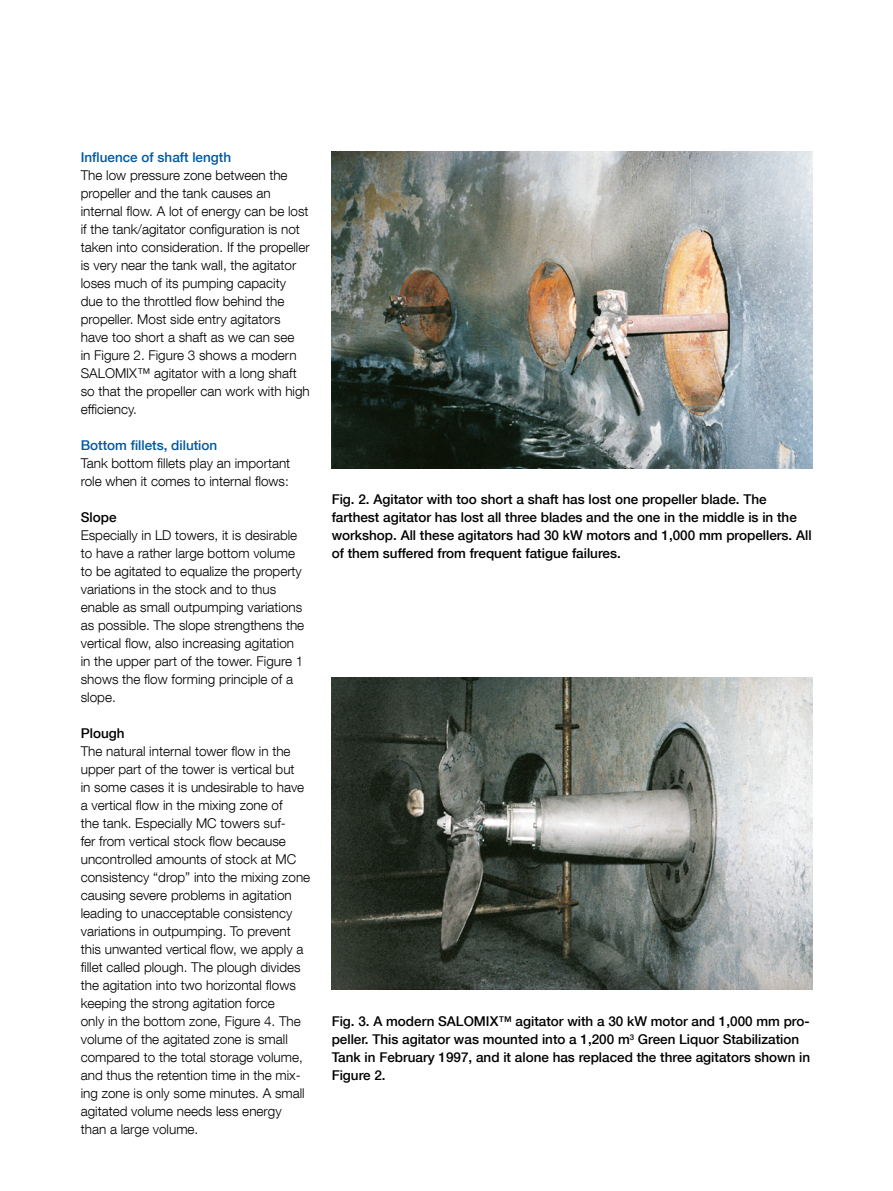
<style>
.page{position:relative;width:893px;height:1191px;background:#fff}
.page>*{position:absolute;margin:0;border:0;box-sizing:border-box;transform-origin:0 0}
.LEIPIS{font:300 13.5px/18px "Helvetica Neue LT Com";color:#000}
.Kuvateksti{font:500 13.5px/18px "Helvetica Neue LT Com";color:#000}
.Väliotsikko{font:500 13.5px "Helvetica Neue LT Com";color:#0058a2}
.LEIPIS-2{font:500 13.5px "Helvetica Neue LT Com";color:#000}
</style>
<div class="page">
<img style="left:332px;top:151px;width:480px;height:317px">
<img style="left:332px;top:677px;width:480px;height:312px">
<p class="Väliotsikko" style="left:81px;top:149px;width:152px">Influence of shaft length</p>
<p class="LEIPIS" style="left:81px;top:166px;width:231px">The low pressure zone between the propeller and the tank causes an internal flow. A lot of energy can be lost if the tank/agitator configuration is not taken into consideration. If the propeller is very near the tank wall, the agitator loses much of its pumping capacity due to the throttled flow behind the propeller. Most side entry agitators have too short a shaft as we can see<br>in Figure 2. Figure 3 shows a modern SALOMIX™ agitator with a long shaft so that the propeller can work with high efficiency.</p>
<p class="Väliotsikko" style="left:81px;top:437px;width:138px">Bottom fillets, dilution</p>
<p class="LEIPIS" style="left:81px;top:454px;width:211px">Tank bottom fillets play an important role when it comes to internal flows:</p>
<p class="LEIPIS-2" style="left:81px;top:509px;width:37px">Slope</p>
<p class="LEIPIS" style="left:81px;top:526px;width:225px">Especially in LD towers, it is desirable to have a rather large bottom volume to be agitated to equalize the property variations in the stock and to thus enable as small outpumping variations as possible. The slope strengthens the vertical flow, also increasing agitation in the upper part of the tower. Figure 1 shows the flow forming principle of a slope.</p>
<p class="LEIPIS-2" style="left:81px;top:725px;width:45px">Plough</p>
<p class="LEIPIS" style="left:81px;top:742px;width:231px">The natural internal tower flow in the upper part of the tower is vertical but<br>in some cases it is undesirable to have a vertical flow in the mixing zone of<br>the tank. Especially MC towers suf-<br>fer from vertical stock flow because uncontrolled amounts of stock at MC consistency “drop” into the mixing zone causing severe problems in agitation leading to unacceptable consistency variations in outpumping. To prevent this unwanted vertical flow, we apply a fillet called plough. The plough divides the agitation into two horizontal flows keeping the strong agitation force<br>only in the bottom zone, Figure 4. The volume of the agitated zone is small compared to the total storage volume, and thus the retention time in the mix&shy;ing zone is only some minutes. A small agitated volume needs less energy than a large volume.</p>
<p class="Kuvateksti" style="left:332px;top:490px;width:481px">Fig. 2. Agitator with too short a shaft has lost one propeller blade. The farthest agitator has lost all three blades and the one in the middle is in the workshop. All these agitators had 30 kW motors and 1,000 mm propellers. All of them suffered from frequent fatigue failures.</p>
<p class="Kuvateksti" style="left:332px;top:1012px;width:480px">Fig. 3. A modern SALOMIX™ agitator with a 30 kW motor and 1,000 mm pro&shy;peller. This agitator was mounted into a 1,200 m<sup>3</sup> Green Liquor Stabilization Tank in February 1997, and it alone has replaced the three agitators shown in Figure 2.</p>
</div>
